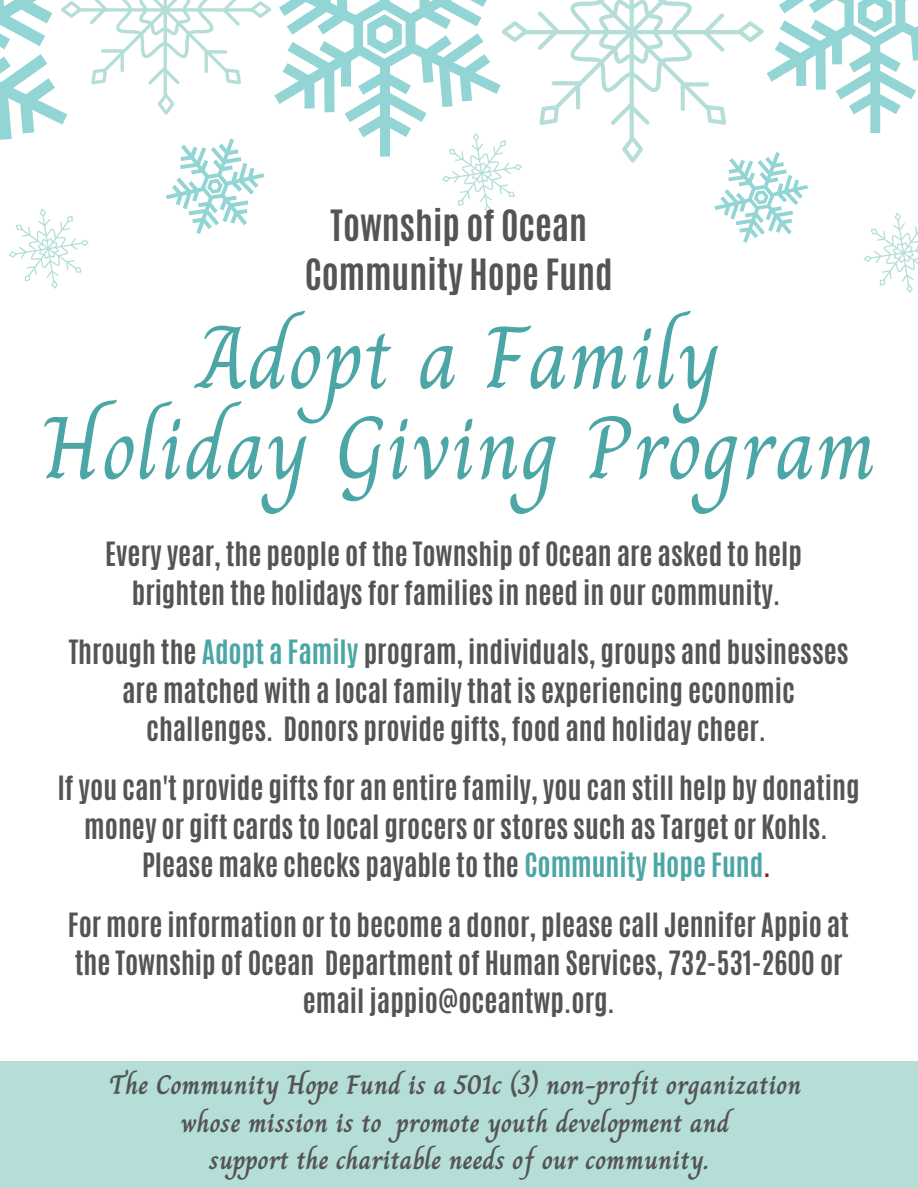
<style>
.page{position:relative;width:918px;height:1188px;background:#fff}
.page>*{position:absolute;margin:0;border:0;box-sizing:border-box;transform-origin:0 0}
.t1{font:88.8px/90.4px "Charm";color:#4ca6a6;text-align:center}
.t2{font:700 36px/49.5px "Antonio";color:#545454;text-align:center}
.t3{font:700 27.9px/38.4px "Antonio";color:#545454;text-align:center}
.t4{font:700 27px/37.2px "Charm";color:#545454;text-align:center}
.s1{color:#4ca6a6}
.s2{color:#a81010}
</style>
<div class="page">
<div style="left:0;top:1061px;width:918px;height:127px;background:#b4ded7"></div>
<hr style="left:522px;top:30px;width:220px;height:4px;background:#b4ded7;border-radius:2px">
<svg style="left:538px;top:0;width:380px;height:293px"></svg>
<svg style="left:0;top:0;width:528px;height:289px"></svg>
<p class="t2" style="left:305px;top:201px;width:309px">Township of Ocean<br>Community Hope Fund</p>
<h1 class="t1" style="left:42px;top:313px;width:836px">Adopt a Family<br>Holiday Giving Program</h1>
<p class="t3" style="left:105px;top:535px;width:698px">Every year, the people of the Township of Ocean are asked to help brighten the holidays for families in need in our community.</p>
<p class="t3" style="left:69px;top:633px;width:782px">Through the <span class="s1">Adopt a Family</span> program, individuals, groups and businesses are matched with a local family that is experiencing economic challenges. Donors provide gifts, food and holiday cheer.</p>
<p class="t3" style="left:57px;top:769px;width:804px">If you can't provide gifts for an entire family, you can still help by donating money or gift cards to local grocers or stores such as Target or Kohls.<br>Please make checks payable to the <span class="s1">Community Hope Fund</span><span class="s2">.</span></p>
<p class="t3" style="left:68px;top:906px;width:783px">For more information or to become a donor, please call Jennifer Appio at the Township of Ocean Department of Human Services, 732-531-2600 or email jappio@oceantwp.org.</p>
<p class="t4" style="left:109px;top:1067px;width:694px">The Community Hope Fund is a 501c (3) non-profit organization whose mission is to promote youth development and<br>support the charitable needs of our community.</p>
</div>
